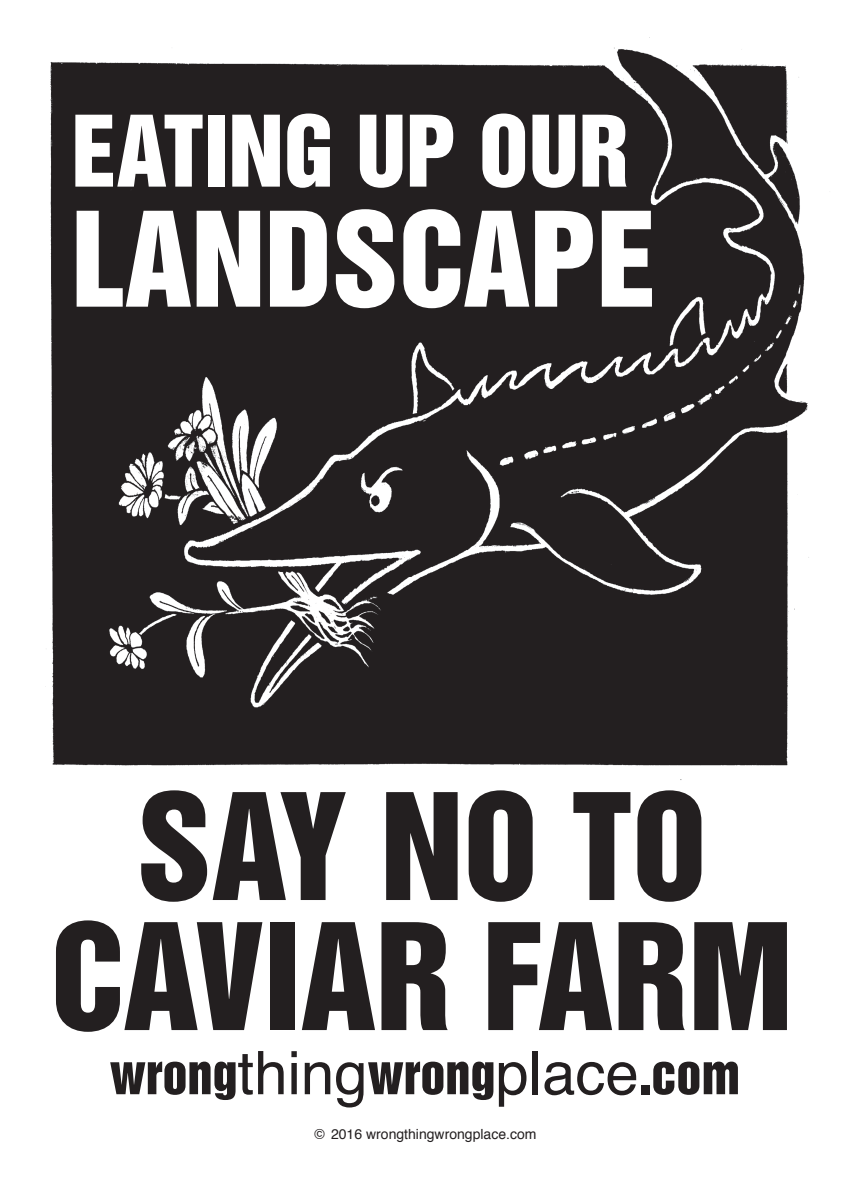
<style>
.page{position:relative;width:842px;height:1191px;background:#fff}
.page>*{position:absolute;margin:0;border:0;box-sizing:border-box;transform-origin:0 0}
.t1{font:135px "Helvetica Inserat Cyr Upright";color:#231f20}
.t2{font:120px "Helvetica Inserat Cyr Upright";color:#fff}
.t3{font:90px "Helvetica Inserat Cyr Upright";color:#fff}
.t4{font:50px "Helvetica Inserat Cyr Upright";color:#231f20}
.t5{font:14px "Helvetica";color:#231f20}
.s1{font-family:"Helvetica";font-size:60px}
</style>
<div class="page">
<img style="left:45px;top:47px;width:764px;height:733px">
<p class="t3" style="left:72px;top:97px;width:559px">EATING UP OUR</p>
<p class="t2" style="left:72px;top:188px;width:587px">LANDSCAPE</p>
<p class="t1" style="left:137px;top:766px;width:572px">SAY NO TO</p>
<p class="t1" style="left:50px;top:896px;width:744px">CAVIAR FARM</p>
<p class="t4" style="left:110px;top:1044px;width:632px">wrong<span class="s1">thing</span>wrong<span class="s1">place</span>.com</p>
<p class="t5" style="left:315px;top:1123px;width:223px">© 2016 wrongthingwrongplace.com</p>
</div>
